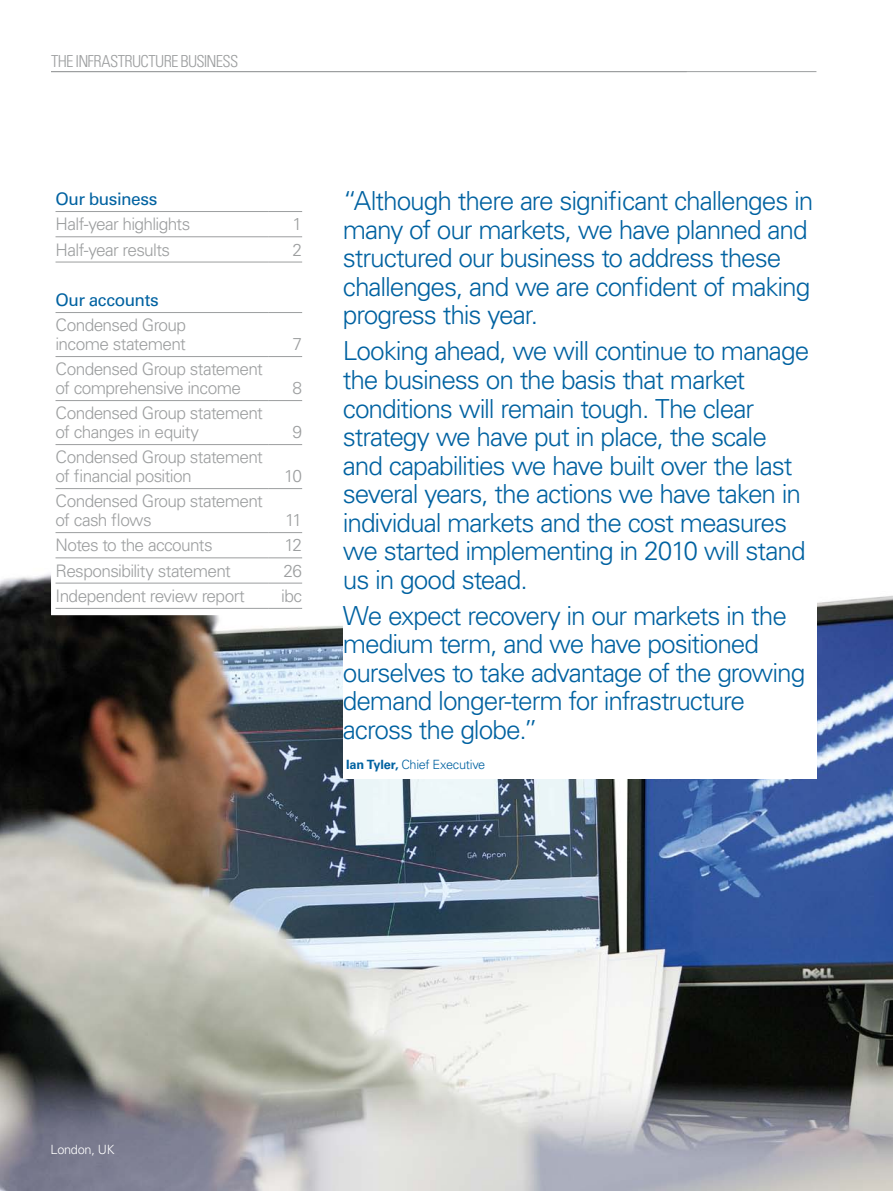
<style>
.page{position:relative;width:893px;height:1191px;background:#fff}
.page>*{position:absolute;margin:0;border:0;box-sizing:border-box;transform-origin:0 0}
.t1{font:300 26.25px/28.5px "Univers LT Std";letter-spacing:-.04em;color:#0062a1}
.t2{font:300 17.25px/18.8px "Univers LT Std";letter-spacing:-.035em;color:#9c9e9f}
.t3{font:17.25px "Univers LT Std";letter-spacing:-.025em;color:#0062a1}
.t4{font:300 condensed 16.5px "Univers LT Std";letter-spacing:-.045em;color:#9c9e9f}
.t5{font:300 12.75px "Univers LT Std";letter-spacing:-.025em;color:#0062a1}
.t6{font:300 12.75px "Univers LT Std";letter-spacing:-.02em;color:#fff}
.s1{font-weight:700}
</style>
<div class="page">
<img style="left:0;top:574px;width:893px;height:617px">
<hr style="left:51px;top:71px;width:765px;height:1px;background:#9c9e9f">
<svg style="left:51px;top:211px;width:256px;height:404px"></svg>
<hr style="left:56px;top:211px;width:212px;height:1px;background:#9c9e9f">
<hr style="left:268px;top:211px;width:34px;height:1px;background:#9c9e9f">
<hr style="left:56px;top:236px;width:212px;height:1px;background:#9c9e9f">
<hr style="left:268px;top:236px;width:34px;height:1px;background:#9c9e9f">
<hr style="left:56px;top:262px;width:212px;height:1px;background:#9c9e9f">
<hr style="left:268px;top:262px;width:34px;height:1px;background:#9c9e9f">
<hr style="left:56px;top:312px;width:212px;height:1px;background:#9c9e9f">
<hr style="left:56px;top:356px;width:212px;height:1px;background:#9c9e9f">
<hr style="left:56px;top:400px;width:212px;height:1px;background:#9c9e9f">
<hr style="left:56px;top:444px;width:212px;height:1px;background:#9c9e9f">
<hr style="left:56px;top:488px;width:212px;height:1px;background:#9c9e9f">
<hr style="left:268px;top:312px;width:34px;height:1px;background:#9c9e9f">
<hr style="left:268px;top:356px;width:34px;height:1px;background:#9c9e9f">
<hr style="left:268px;top:400px;width:34px;height:1px;background:#9c9e9f">
<hr style="left:268px;top:444px;width:34px;height:1px;background:#9c9e9f">
<hr style="left:268px;top:488px;width:34px;height:1px;background:#9c9e9f">
<hr style="left:56px;top:532px;width:212px;height:1px;background:#9c9e9f">
<hr style="left:268px;top:532px;width:34px;height:1px;background:#9c9e9f">
<hr style="left:56px;top:557px;width:212px;height:1px;background:#9c9e9f">
<hr style="left:56px;top:583px;width:212px;height:1px;background:#9c9e9f">
<hr style="left:268px;top:557px;width:34px;height:1px;background:#9c9e9f">
<hr style="left:268px;top:583px;width:34px;height:1px;background:#9c9e9f">
<hr style="left:56px;top:608px;width:212px;height:1px;background:#9c9e9f">
<hr style="left:268px;top:608px;width:34px;height:1px;background:#9c9e9f">
<div style="left:343px;top:191px;width:473px;height:587px;background:#fff"></div>
<p class="t4" style="left:51px;top:51px;width:189px">THE INFRASTRUCTURE BUSINESS</p>
<p class="t3" style="left:56px;top:189px;width:103px">Our business</p>
<p class="t2" style="left:56px;top:215px;width:136px">Half-year highlights</p>
<p class="t2" style="left:293px;top:215px;width:11px">1</p>
<p class="t2" style="left:56px;top:240px;width:116px">Half-year results</p>
<p class="t2" style="left:293px;top:240px;width:11px">2</p>
<p class="t3" style="left:56px;top:290px;width:105px">Our accounts</p>
<p class="t2" style="left:56px;top:316px;width:132px">Condensed Group income statement</p>
<p class="t2" style="left:293px;top:335px;width:11px">7</p>
<p class="t2" style="left:56px;top:360px;width:209px">Condensed Group statement of comprehensive income</p>
<p class="t2" style="left:56px;top:404px;width:209px">Condensed Group statement of changes in equity</p>
<p class="t2" style="left:56px;top:448px;width:209px">Condensed Group statement of financial position</p>
<p class="t2" style="left:56px;top:492px;width:209px">Condensed Group statement of cash flows</p>
<p class="t2" style="left:293px;top:379px;width:11px">8</p>
<p class="t2" style="left:293px;top:423px;width:11px">9</p>
<p class="t2" style="left:284px;top:467px;width:19px">10</p>
<p class="t2" style="left:285px;top:511px;width:18px">11</p>
<p class="t2" style="left:56px;top:536px;width:159px">Notes to the accounts</p>
<p class="t2" style="left:285px;top:536px;width:19px">12</p>
<p class="t2" style="left:56px;top:561px;width:177px">Responsibility statement</p>
<p class="t2" style="left:283px;top:561px;width:20px">26</p>
<p class="t2" style="left:56px;top:586px;width:191px">Independent review report</p>
<p class="t2" style="left:281px;top:586px;width:22px">ibc</p>
<p class="t1" style="left:343px;top:187px;width:472px">“Although there are significant challenges in many of our markets, we have planned and structured our business to address these challenges, and we are confident of making progress this year.</p>
<p class="t1" style="left:343px;top:337px;width:468px">Looking ahead, we will continue to manage the business on the basis that market conditions will remain tough. The clear strategy we have put in place, the scale and capabilities we have built over the last several years, the actions we have taken in individual markets and the cost measures we started implementing in 2010 will stand us in good stead.</p>
<p class="t1" style="left:343px;top:601px;width:464px">We expect recovery in our markets in the medium term, and we have positioned ourselves to take advantage of the growing demand longer-term for infrastructure across the globe.”</p>
<p class="t5" style="left:346px;top:756px;width:141px"><span class="s1">Ian Tyler,</span> Chief Executive</p>
<p class="t6" style="left:50px;top:1141px;width:66px">London, UK</p>
</div>
